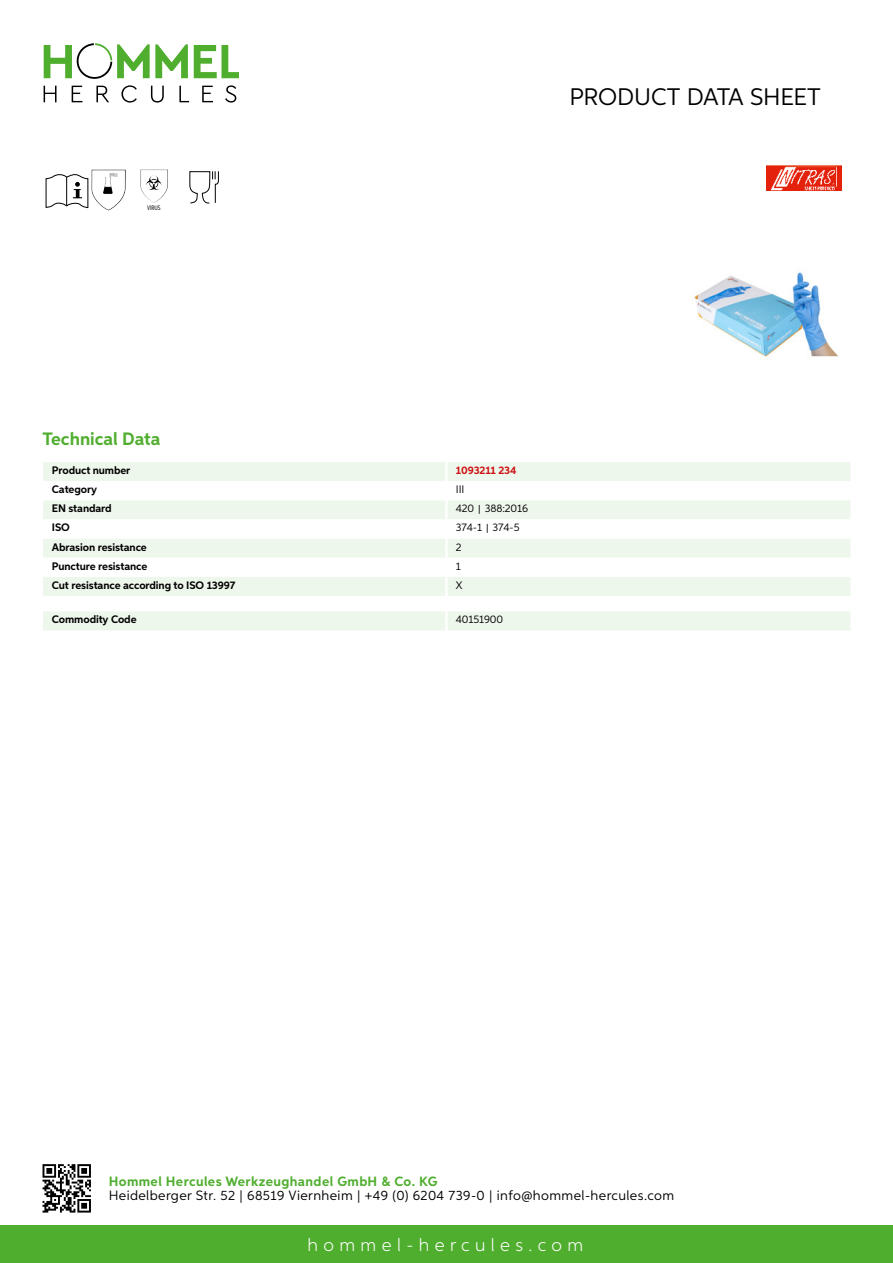
<style>
.page{position:relative;width:893px;height:1263px;background:#fff}
.page>*{position:absolute;margin:0;border:0;box-sizing:border-box;transform-origin:0 0}
.t1{font:24px "Aspira";letter-spacing:-.01em;color:#000}
.t2{font:300 18px "Aspira";letter-spacing:.3em;color:#fff}
.t3{font:700 18px "Aspira";color:#50ae2f}
.t4{font:13.5px "Aspira";letter-spacing:.03em;color:#000}
.t5{font:700 13.5px "Aspira";letter-spacing:.03em;color:#50ae2f}
.t6{font:700 10.95px "Aspira";letter-spacing:-.01em;color:#000}
.t7{font:10.95px "Aspira";letter-spacing:-.01em;color:#000}
.t8{font:700 10.95px "Aspira";letter-spacing:-.01em;color:#cd1013}
.t9{font:6.6px "Aspira XX Nar";color:#000}
.s1{font-family:"Wuerth Global";font-size:10.5px}
</style>
<div class="page">
<div style="left:0;top:1226px;width:893px;height:37px;background:#50ae2f"></div>
<svg style="left:43px;top:1164px;width:48px;height:48px"></svg>
<svg style="left:194px;top:45px;width:45px;height:33px"></svg>
<svg style="left:44px;top:43px;width:144px;height:36px"></svg>
<svg style="left:44px;top:86px;width:13px;height:16px"></svg>
<svg style="left:72px;top:86px;width:10px;height:16px"></svg>
<svg style="left:96px;top:86px;width:13px;height:16px"></svg>
<svg style="left:121px;top:85px;width:16px;height:18px"></svg>
<svg style="left:151px;top:86px;width:13px;height:17px"></svg>
<svg style="left:179px;top:86px;width:10px;height:16px"></svg>
<svg style="left:202px;top:86px;width:11px;height:16px"></svg>
<svg style="left:225px;top:85px;width:11px;height:18px"></svg>
<div style="left:43px;top:462px;width:807px;height:134px;background:#eef7eb"></div>
<svg style="left:43px;top:481px;width:807px;height:96px"></svg>
<hr style="left:445px;top:462px;width:3px;height:19px;background:#fff">
<hr style="left:445px;top:481px;width:3px;height:19px;background:#fff">
<hr style="left:445px;top:500px;width:3px;height:19px;background:#fff">
<hr style="left:445px;top:519px;width:3px;height:20px;background:#fff">
<hr style="left:445px;top:539px;width:3px;height:19px;background:#fff">
<hr style="left:445px;top:558px;width:3px;height:19px;background:#fff">
<hr style="left:445px;top:577px;width:3px;height:19px;background:#fff">
<div style="left:43px;top:611px;width:807px;height:19px;background:#eef7eb"></div>
<hr style="left:445px;top:611px;width:3px;height:19px;background:#fff">
<svg style="left:46px;top:174px;width:42px;height:34px"></svg>
<img style="left:91px;top:170px;width:24px;height:29px">
<img style="left:140px;top:170px;width:25px;height:21px">
<svg style="left:189px;top:171px;width:30px;height:33px"></svg>
<img style="left:694px;top:272px;width:145px;height:85px">
<img style="left:766px;top:166px;width:76px;height:25px">
<p class="t9" style="left:147px;top:204px;width:15px">VIRUS</p>
<h1 class="t1" style="left:569px;top:82px;width:253px">Product data sh eet</h1>
<h2 class="t3" style="left:43px;top:428px;width:120px">Technical Data</h2>
<p class="t6" style="left:52px;top:463px;width:80px">Product number</p>
<p class="t8" style="left:456px;top:463px;width:62px">1093211 234</p>
<p class="t6" style="left:52px;top:483px;width:47px">Category</p>
<p class="t7" style="left:456px;top:483px;width:10px">III</p>
<p class="t6" style="left:52px;top:502px;width:61px">EN standard</p>
<p class="t7" style="left:456px;top:502px;width:74px">420 <span class="s1">|</span> 388:2016</p>
<p class="t6" style="left:52px;top:521px;width:19px">ISO</p>
<p class="t7" style="left:456px;top:521px;width:65px">374-1 <span class="s1">|</span> 374-5</p>
<p class="t6" style="left:52px;top:540px;width:97px">Abrasion resistance</p>
<p class="t7" style="left:456px;top:540px;width:7px">2</p>
<p class="t6" style="left:52px;top:559px;width:97px">Puncture resistance</p>
<p class="t7" style="left:456px;top:559px;width:7px">1</p>
<p class="t6" style="left:52px;top:578px;width:185px">Cut resistance according to ISO 13997</p>
<p class="t7" style="left:456px;top:578px;width:8px">X</p>
<p class="t6" style="left:52px;top:613px;width:86px">Commodity Code</p>
<p class="t7" style="left:456px;top:613px;width:49px">40151900</p>
<p class="t5" style="left:109px;top:1172px;width:330px">Hommel Hercules Werkzeughandel GmbH &amp; Co. KG</p>
<p class="t4" style="left:109px;top:1187px;width:567px">Heidelberger Str. 52 | 68519 Viernheim | +49 (0) 6204 739-0 | info@hommel-hercules.com</p>
<h2 class="t2" style="left:307px;top:1234px;width:277px">hommel-hercules.com</h2>
</div>
